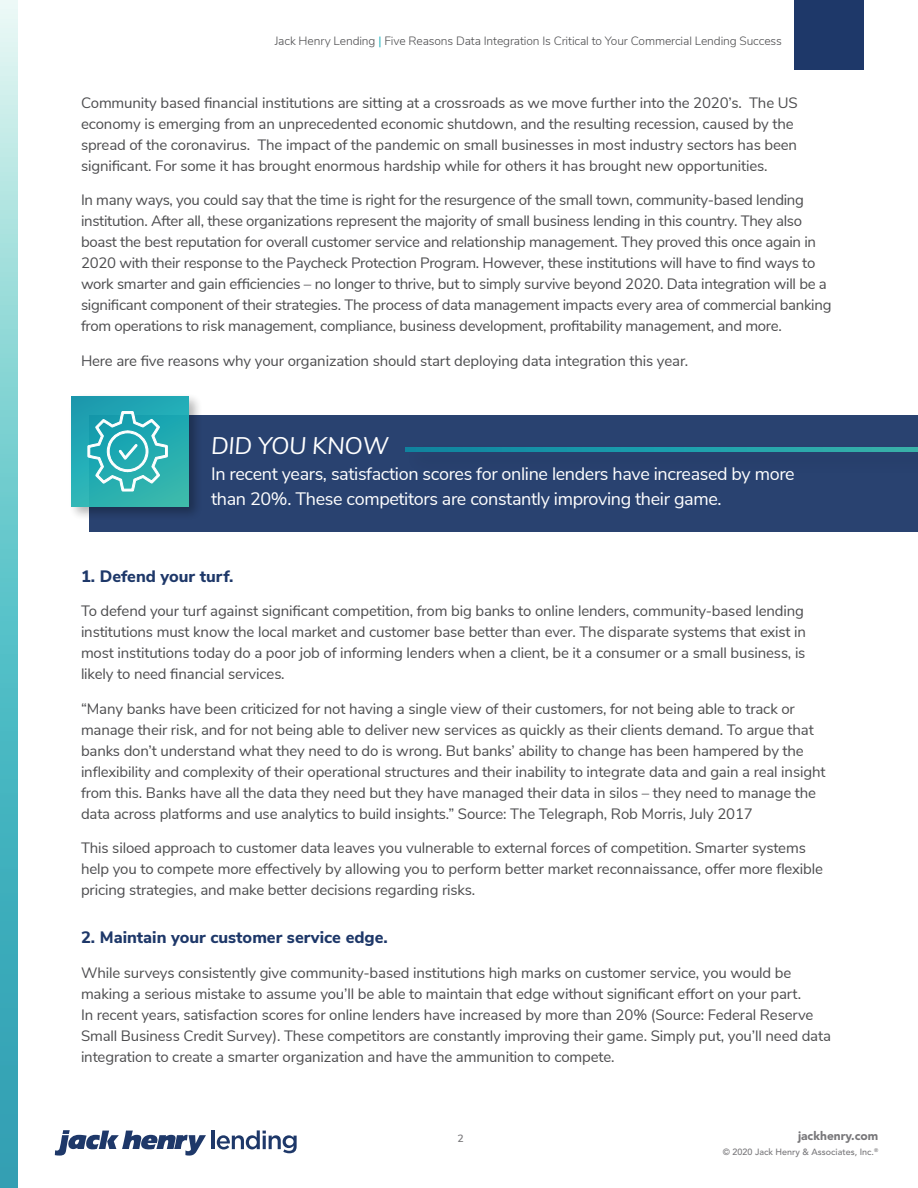
<style>
.page{position:relative;width:918px;height:1188px;background:#fff}
.page>*{position:absolute;margin:0;border:0;box-sizing:border-box;transform-origin:0 0}
.t1{font:italic 24px "Nunito Sans";letter-spacing:-.01em;color:#fff}
.t2{font:18px/25.5px "Nunito Sans";letter-spacing:-.02em;color:#fff}
.t3{font:800 16.5px "Nunito Sans";color:#1e3869}
.t4{font:15px/21px "Nunito Sans";letter-spacing:-.01em;color:#4d4d4f}
.t5{font:300 12px "Nunito Sans";letter-spacing:-.01em;color:#4d4d4f}
.t6{font:900 12px "Avenir LT Std";color:#78777a}
.t7{font:600 10.5px "Nunito Sans";color:#78777a}
.t8{font:500 9px "Avenir LT Std";color:#78777a}
.s1{font-weight:400;color:#1aaeb8}
</style>
<div class="page">
<div style="left:794px;top:0;width:69px;height:69px;background:#1e3869"></div>
<svg style="left:0;top:0;width:17px;height:1188px"></svg>
<svg style="left:55px;top:1130px;width:151px;height:26px"></svg>
<hr style="left:212px;top:1130px;width:3px;height:19px;background:#1e3869">
<svg style="left:217px;top:1130px;width:80px;height:23px"></svg>
<div style="left:89px;top:415px;width:829px;height:116px;background:#294270"></div>
<div style="left:401px;top:442px;width:517px;height:34px;background:#000;opacity:.23"></div>
<svg style="left:406px;top:448px;width:512px;height:3px"></svg>
<div style="left:68px;top:393px;width:136px;height:128px;background:#000;opacity:.31"></div>
<div style="left:72px;top:396px;width:117px;height:110px;background:linear-gradient(to bottom,#1aa1b3,#34b8b0)"></div>
<svg style="left:87px;top:411px;width:81px;height:81px"></svg>
<p class="t5" style="left:275px;top:32px;width:509px">Jack Henry Lending <span class="s1">|</span> Five Reasons Data Integration Is Critical to Your Commercial Lending Success</p>
<p class="t4" style="left:81px;top:91px;width:718px">Community based financial institutions are sitting at a crossroads as we move further into the 2020’s. The US economy is emerging from an unprecedented economic shutdown, and the resulting recession, caused by the spread of the coronavirus. The impact of the pandemic on small businesses in most industry sectors has been significant. For some it has brought enormous hardship while for others it has brought new opportunities.</p>
<p class="t4" style="left:81px;top:189px;width:752px">In many ways, you could say that the time is right for the resurgence of the small town, community-based lending institution. After all, these organizations represent the majority of small business lending in this country. They also boast the best reputation for overall customer service and relationship management. They proved this once again in 2020 with their response to the Paycheck Protection Program. However, these institutions will have to find ways to work smarter and gain efficiencies – no longer to thrive, but to simply survive beyond 2020. Data integration will be a significant component of their strategies. The process of data management impacts every area of commercial banking from operations to risk management, compliance, business development, profitability management, and more.</p>
<p class="t4" style="left:81px;top:349px;width:609px">Here are five reasons why your organization should start deploying data integration this year.</p>
<h1 class="t1" style="left:211px;top:428px;width:179px">DID YOU KNOW</h1>
<p class="t2" style="left:211px;top:459px;width:585px">In recent years, satisfaction scores for online lenders have increased by more than 20%. These competitors are constantly improving their game.</p>
<p class="t3" style="left:81px;top:564px;width:154px">1. Defend your turf.</p>
<p class="t4" style="left:81px;top:600px;width:727px">To defend your turf against significant competition, from big banks to online lenders, community-based lending institutions must know the local market and customer base better than ever. The disparate systems that exist in most institutions today do a poor job of informing lenders when a client, be it a consumer or a small business, is likely to need financial services.</p>
<p class="t4" style="left:81px;top:697px;width:746px">“Many banks have been criticized for not having a single view of their customers, for not being able to track or manage their risk, and for not being able to deliver new services as quickly as their clients demand. To argue that banks don’t understand what they need to do is wrong. But banks’ ability to change has been hampered by the inflexibility and complexity of their operational structures and their inability to integrate data and gain a real insight from this. Banks have all the data they need but they have managed their data in silos – they need to manage the data across platforms and use analytics to build insights.” Source: The Telegraph, Rob Morris, July 2017</p>
<p class="t4" style="left:81px;top:837px;width:744px">This siloed approach to customer data leaves you vulnerable to external forces of competition. Smarter systems help you to compete more effectively by allowing you to perform better market reconnaissance, offer more flexible pricing strategies, and make better decisions regarding risks.</p>
<p class="t3" style="left:81px;top:926px;width:308px">2. Maintain your customer service edge.</p>
<p class="t4" style="left:81px;top:961px;width:752px">While surveys consistently give community-based institutions high marks on customer service, you would be making a serious mistake to assume you’ll be able to maintain that edge without significant effort on your part.<br>In recent years, satisfaction scores for online lenders have increased by more than 20% (Source: Federal Reserve Small Business Credit Survey). These competitors are constantly improving their game. Simply put, you’ll need data integration to create a smarter organization and have the ammunition to compete.</p>
<p class="t7" style="left:457px;top:1130px;width:8px">2</p>
<p class="t6" style="left:798px;top:1128px;width:82px">jackhenry.com</p>
<p class="t8" style="left:723px;top:1146px;width:157px">© 2020 Jack Henry &amp; Associates, Inc.<sup>®</sup></p>
</div>
